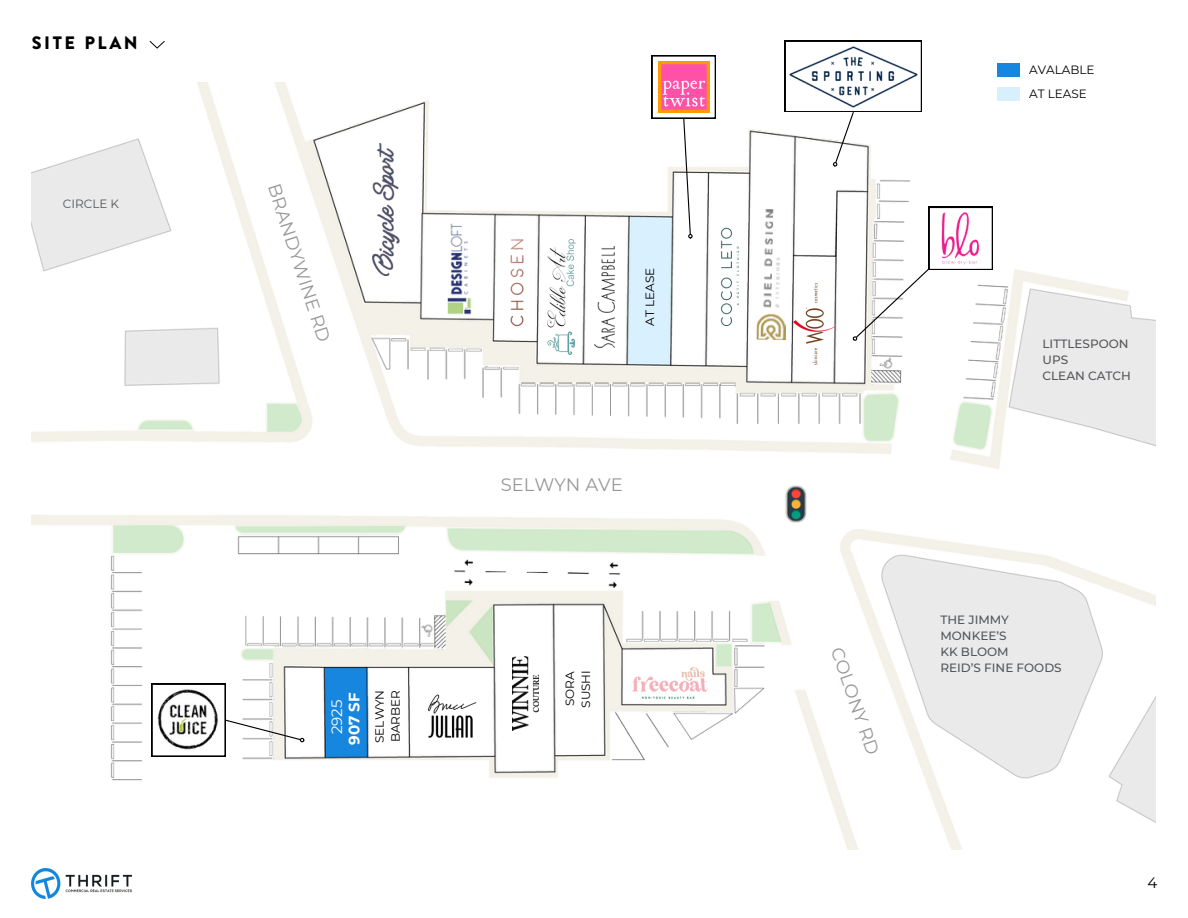
<style>
.page{position:relative;width:1188px;height:918px;background:#fff}
.page>*{position:absolute;margin:0;border:0;box-sizing:border-box;transform-origin:0 0}
.t1{font:18px "Montserrat";color:#98989a}
.t2{font:900 18px "Brandon Grotesque";letter-spacing:.145em;color:#000}
.t3{font:700 15px "Montserrat";color:#fff}
.t4{font:15px "Montserrat";color:#fff}
.t5{font:15px "Montserrat";color:#000}
.t6{font:500 12px/16px "Montserrat";color:#53565a}
.t7{font:12px/16px "Montserrat";color:#000}
.t8{font:12px "Montserrat";color:#53565a}
</style>
<div class="page">
<img style="left:32px;top:869px;width:100px;height:29px">
<img style="left:32px;top:83px;width:1124px;height:767px">
<img style="left:372px;top:144px;width:27px;height:131px">
<img style="left:447px;top:221px;width:26px;height:95px">
<img style="left:509px;top:239px;width:16px;height:89px">
<img style="left:548px;top:239px;width:28px;height:116px">
<img style="left:594px;top:246px;width:20px;height:101px">
<img style="left:720px;top:225px;width:18px;height:101px">
<img style="left:757px;top:209px;width:32px;height:131px">
<svg style="left:652px;top:55px;width:64px;height:184px"></svg>
<svg style="left:785px;top:41px;width:137px;height:126px"></svg>
<img style="left:789px;top:46px;width:128px;height:61px">
<img style="left:793px;top:283px;width:42px;height:81px">
<svg style="left:851px;top:207px;width:142px;height:136px"></svg>
<img style="left:940px;top:212px;width:41px;height:54px">
<svg style="left:152px;top:684px;width:153px;height:73px"></svg>
<img style="left:157px;top:689px;width:63px;height:62px">
<img style="left:428px;top:693px;width:49px;height:48px">
<img style="left:513px;top:656px;width:26px;height:74px">
<img style="left:631px;top:667px;width:77px;height:33px">
<svg style="left:150px;top:41px;width:15px;height:8px"></svg>
<div style="left:997px;top:64px;width:23px;height:13px;background:#1786df"></div>
<div style="left:997px;top:88px;width:23px;height:13px;background:#d8effe"></div>
<p class="t2" style="left:32px;top:31px;width:108px">SITE PLAN</p>
<p class="t8" style="left:63px;top:196px;width:58px">CIRCLE K</p>
<h5 class="t1" style="left:284px;top:181px;width:167px;rotate:72deg">BRANDYWINE RD</h5>
<p class="t3" style="left:345px;top:745px;width:54px;rotate:-90deg">907 SF</p>
<p class="t4" style="left:328px;top:734px;width:36px;rotate:-90deg">2925</p>
<p class="t7" style="left:372px;top:743px;width:55px;rotate:-90deg">SELWYN<br>BARBER</p>
<p class="t7" style="left:642px;top:326px;width:59px;rotate:-90deg">AT LEASE</p>
<p class="t1" style="left:501px;top:474px;width:124px">SELWYN AVE</p>
<h4 class="t7" style="left:562px;top:708px;width:39px;rotate:-90deg">SORA<br>SUSHI</h4>
<h5 class="t7" style="left:1029px;top:61px;width:67px">AVALABLE</h5>
<h2 class="t7" style="left:1029px;top:85px;width:59px">AT LEASE</h2>
<h3 class="t6" style="left:1043px;top:335px;width:90px">LITTLESPOON<br>UPS<br>CLEAN CATCH</h3>
<p class="t1" style="left:847px;top:644px;width:114px;rotate:71deg">COLONY RD</p>
<h2 class="t6" style="left:940px;top:611px;width:123px">THE JIMMY<br>MONKEE’S<br>KK BLOOM<br>REID’S FINE FOODS</h2>
<h1 class="t5" style="left:1148px;top:873px;width:11px">4</h1>
</div>
